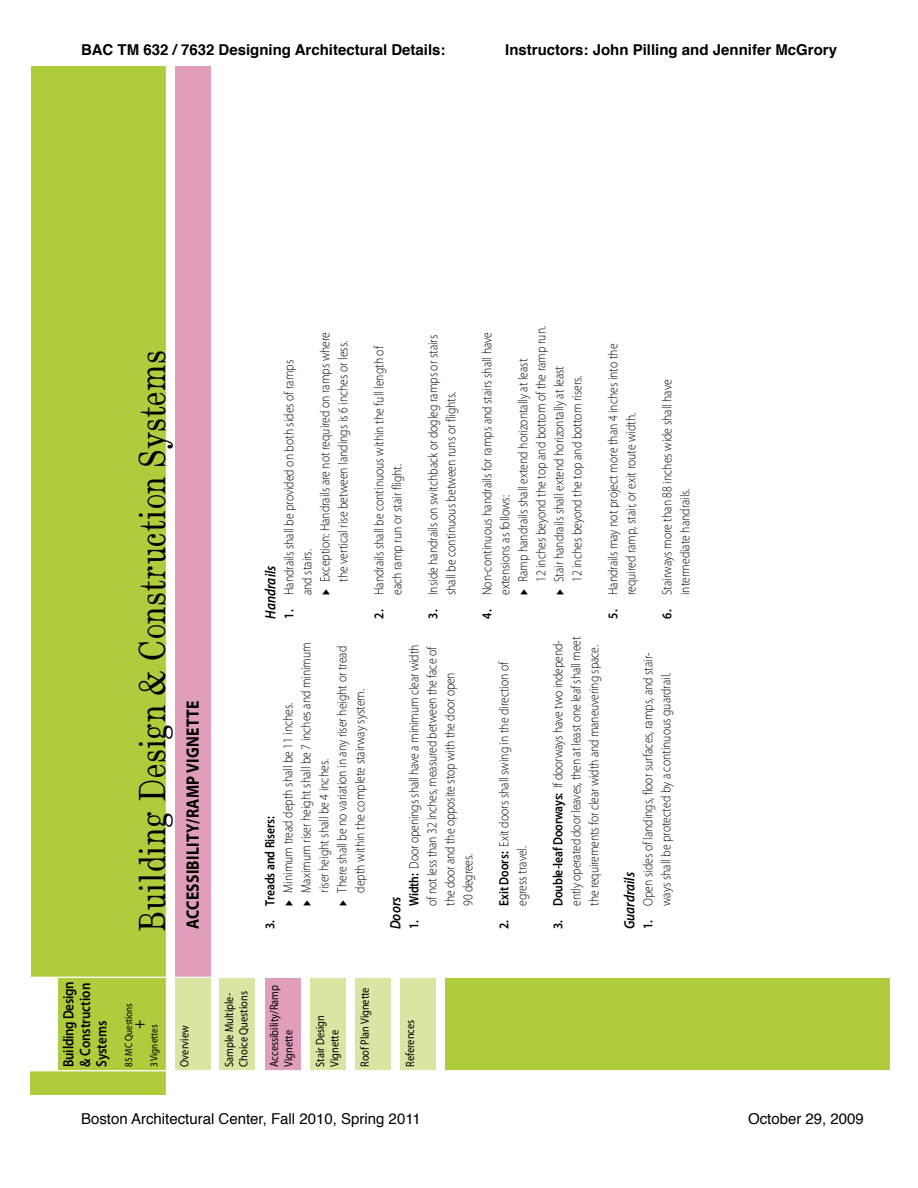
<style>
.page{position:relative;width:918px;height:1188px;background:#fff}
.page>*{position:absolute;margin:0;border:0;box-sizing:border-box;transform-origin:0 0}
.t1{font:700 36px "Artefact";letter-spacing:.05em;color:#000;scale:.87 1}
.t2{font:700 18px "Myriad Pro";letter-spacing:.02em;color:#000;scale:.87 1}
.t3{font:18px "Myriad Pro";color:#000;scale:.87 1}
.t4{font:700 15px "Helvetica";color:#000}
.t5{font:15px "Helvetica";color:#000}
.t6{font:600 15px/16.5px "Myriad Pro";letter-spacing:-.01em;color:#000;text-align:justify;scale:.87 1}
.t7{font:italic 600 15px "Myriad Pro";letter-spacing:.005em;color:#000;scale:.87 1}
.t8{font:300 13.5px/18px "Myriad Pro";color:#000;scale:.87 1}
.t9{font:12px/14.4px "Myriad Pro";color:#000;scale:.87 1}
.t10{font:10.5px "Myriad Pro";color:#000;scale:.87 1}
.s1{font-weight:600}
</style>
<div class="page">
<div style="left:175px;top:66px;width:36px;height:911px;background:#e09eba"></div>
<div style="left:175px;top:977px;width:36px;height:94px;background:#dae4a3"></div>
<div style="left:401px;top:977px;width:35px;height:94px;background:#dae4a3"></div>
<div style="left:445px;top:977px;width:445px;height:94px;background:#afcc3c"></div>
<div style="left:220px;top:977px;width:35px;height:94px;background:#dae4a3"></div>
<div style="left:265px;top:977px;width:35px;height:94px;background:#e09eba"></div>
<div style="left:311px;top:977px;width:35px;height:94px;background:#dae4a3"></div>
<div style="left:355px;top:977px;width:36px;height:94px;background:#dae4a3"></div>
<div style="left:31px;top:1071px;width:136px;height:23px;background:#afcc3c"></div>
<div style="left:31px;top:66px;width:141px;height:911px;background:#afcc3c"></div>
<div style="left:58px;top:977px;width:108px;height:94px;background:#afcc3c"></div>
<div style="left:166px;top:66px;width:9px;height:1028px;background:#fff"></div>
<hr style="left:32px;top:977px;width:858px;height:1px;background:#fff">
<hr style="left:31px;top:1070px;width:859px;height:1px;background:#fff">
<p class="t4" style="left:81px;top:37px;width:366px">BAC TM 632 / 7632 Designing Architectural Details:</p>
<p class="t4" style="left:505px;top:37px;width:333px">Instructors: John Pilling and Jennifer McGrory</p>
<p class="t1" style="left:132px;top:931px;width:668px;rotate:-90deg">Building Design &amp; Construction Systems</p>
<p class="t2" style="left:181px;top:929px;width:264px;rotate:-90deg">ACCESSIBILITY/RAMP VIGNETTE</p>
<p class="t6" style="left:60px;top:1067px;width:99px;rotate:-90deg">Building Design &amp; Construction Systems</p>
<p class="t10" style="left:122px;top:1067px;width:75px;rotate:-90deg">85 MC Questions</p>
<p class="t3" style="left:128px;top:1029px;width:12px;rotate:-90deg">+</p>
<p class="t10" style="left:148px;top:1067px;width:50px;rotate:-90deg">3 Vignettes</p>
<p class="t9" style="left:177px;top:1067px;width:49px;rotate:-90deg">Overview</p>
<p class="t8" style="left:280px;top:619px;width:299px;rotate:-90deg"><span class="s1">1.</span> Handrails shall be provided on both sides of ramps</p>
<p class="t8" style="left:298px;top:595px;width:54px;rotate:-90deg">and stairs.</p>
<p class="t7" style="left:261px;top:619px;width:62px;rotate:-90deg">Handrails</p>
<p class="t8" style="left:316px;top:582px;width:289px;rotate:-90deg">Exception: Handrails are not required on ramps where</p>
<p class="t8" style="left:334px;top:582px;width:278px;rotate:-90deg">the vertical rise between landings is 6 inches or less.</p>
<p class="t8" style="left:370px;top:595px;width:288px;text-indent:-23px;rotate:-90deg"><span class="s1">2.</span> Handrails shall be continuous within the full length of each ramp run or stair flight.</p>
<p class="t8" style="left:424px;top:595px;width:301px;text-indent:-23px;rotate:-90deg"><span class="s1">3.</span> Inside handrails on switchback or dogleg ramps or stairs shall be continuous between runs or flights.</p>
<p class="t8" style="left:478px;top:619px;width:331px;rotate:-90deg"><span class="s1">4.</span> Non-continuous handrails for ramps and stairs shall have</p>
<p class="t8" style="left:496px;top:595px;width:116px;rotate:-90deg">extensions as follows:</p>
<p class="t8" style="left:532px;top:582px;width:296px;rotate:-90deg">12 inches beyond the top and bottom of the ramp run.</p>
<p class="t8" style="left:514px;top:582px;width:258px;rotate:-90deg">Ramp handrails shall extend horizontally at least</p>
<p class="t8" style="left:550px;top:582px;width:250px;rotate:-90deg">Stair handrails shall extend horizontally at least</p>
<p class="t8" style="left:568px;top:582px;width:239px;rotate:-90deg">12 inches beyond the top and bottom risers.</p>
<p class="t8" style="left:604px;top:595px;width:291px;text-indent:-23px;rotate:-90deg"><span class="s1">5.</span> Handrails may not project more than 4 inches into the required ramp, stair, or exit route width.</p>
<p class="t8" style="left:658px;top:595px;width:249px;text-indent:-23px;rotate:-90deg"><span class="s1">6.</span> Stairways more than 88 inches wide shall have intermediate handrails.</p>
<p class="t8" style="left:261px;top:893px;width:290px;text-indent:-36px;rotate:-90deg"><span class="s1">3. Treads and Risers:<br></span>Minimum tread depth shall be 11 inches.<br>Maximum riser height shall be 7 inches and minimum riser height shall be 4 inches.<br>There shall be no variation in any riser height or tread depth within the complete stairway system.</p>
<p class="t7" style="left:386px;top:929px;width:39px;rotate:-90deg">Doors</p>
<p class="t8" style="left:405px;top:906px;width:302px;text-indent:-23px;rotate:-90deg"><span class="s1">1. Width:</span> Door openings shall have a minimum clear width of not less than 32 inches, measured between the face of the door and the opposite stop with the door open<br>90 degrees.</p>
<p class="t9" style="left:222px;top:1067px;width:88px;rotate:-90deg">Sample Multiple-<br>Choice Questions</p>
<p class="t9" style="left:267px;top:1067px;width:95px;rotate:-90deg">Accessibility/Ramp<br>Vignette</p>
<p class="t9" style="left:313px;top:1067px;width:61px;rotate:-90deg">Stair Design<br>Vignette</p>
<p class="t9" style="left:357px;top:1067px;width:93px;rotate:-90deg">Roof Plan Vignette</p>
<p class="t9" style="left:403px;top:1067px;width:56px;rotate:-90deg">References</p>
<p class="t8" style="left:495px;top:906px;width:283px;text-indent:-23px;rotate:-90deg"><span class="s1">2. Exit Doors:</span> Exit doors shall swing in the direction of egress travel.</p>
<p class="t8" style="left:549px;top:906px;width:311px;text-indent:-23px;rotate:-90deg"><span class="s1">3. Double-leaf Doorways:</span> If doorways have two independ&shy;ently operated door leaves, then at least one leaf shall meet the requirements for clear width and maneuvering space.</p>
<p class="t8" style="left:639px;top:929px;width:320px;text-align:center;rotate:-90deg"><span class="s1">1.</span> Open sides of landings, floor surfaces, ramps, and stair&shy;ways shall be protected by a continuous guardrail.</p>
<p class="t7" style="left:620px;top:929px;width:67px;rotate:-90deg">Guardrails</p>
<p class="t5" style="left:81px;top:1107px;width:341px">Boston Architectural Center, Fall 2010, Spring 2011</p>
<p class="t5" style="left:748px;top:1107px;width:117px">October 29, 2009</p>
</div>
